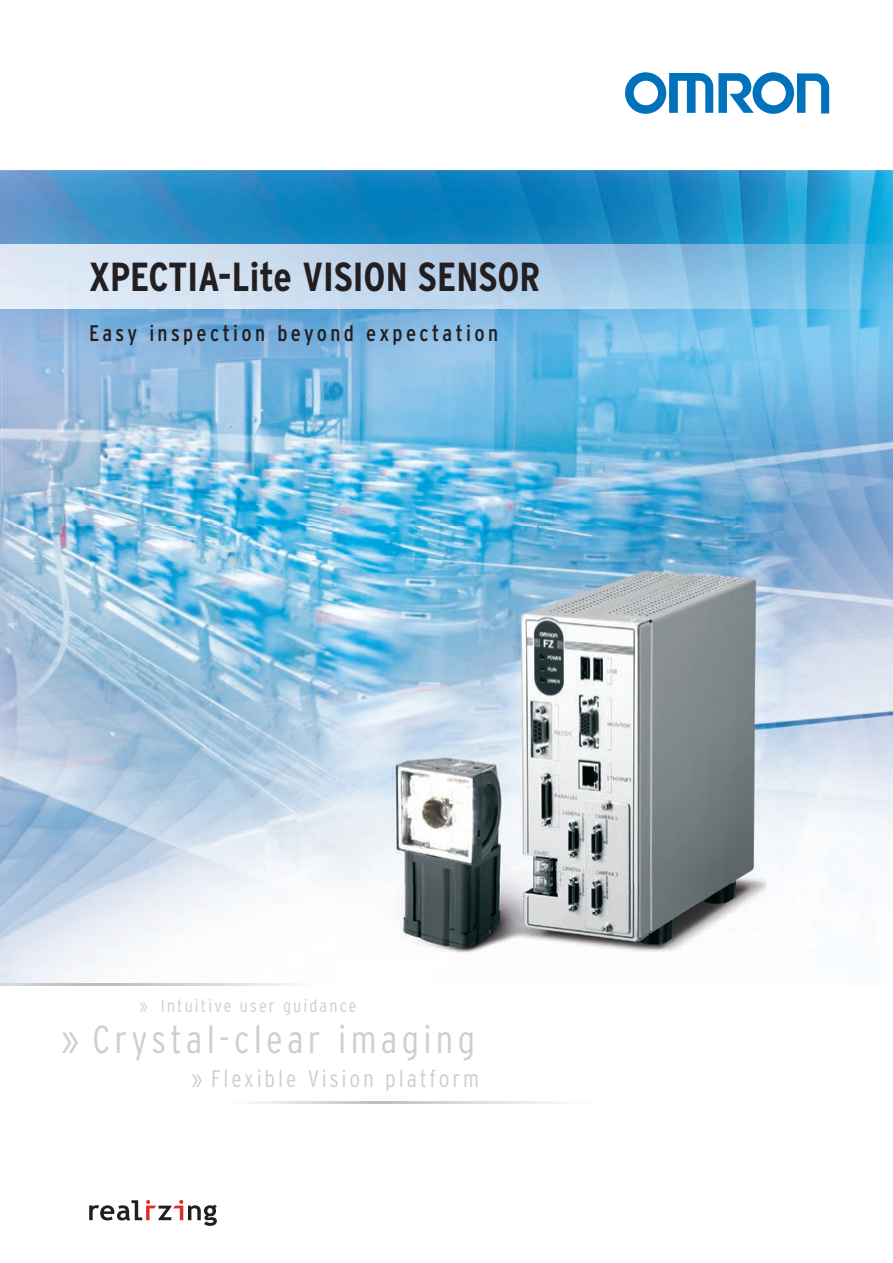
<style>
.page{position:relative;width:893px;height:1263px;background:#fff}
.page>*{position:absolute;margin:0;border:0;box-sizing:border-box;transform-origin:0 0}
.t1{font:700 condensed 40.5px "Interstate CE";color:#231f20}
.t2{font:300 condensed 39px "Interstate CE";letter-spacing:.11em;color:#cdced0}
.t3{font:300 condensed 24px "Interstate CE";letter-spacing:.12em;color:#cdced0}
.t4{font:condensed 22.5px "Interstate CE";letter-spacing:.15em;color:#231f20}
.t5{font:300 condensed 18px "Interstate CE";letter-spacing:.12em;color:#cdced0}
</style>
<div class="page">
<img style="left:0;top:170px;width:893px;height:816px">
<img style="left:0;top:244px;width:893px;height:64px">
<img style="left:0;top:983px;width:426px;height:2px">
<svg style="left:255px;top:1101px;width:302px;height:2px"></svg>
<svg style="left:625px;top:72px;width:204px;height:42px"></svg>
<svg style="left:89px;top:1200px;width:128px;height:26px"></svg>
<h1 class="t1" style="left:89px;top:252px;width:452px">XPECTIA-Lite VISION SENSOR</h1>
<p class="t4" style="left:89px;top:320px;width:410px">Easy inspection beyond expectation</p>
<p class="t5" style="left:139px;top:995px;width:218px">» Intuitive user guidance</p>
<h2 class="t2" style="left:61px;top:1016px;width:415px">» Crystal-clear imaging</h2>
<p class="t3" style="left:191px;top:1063px;width:289px">» Flexible Vision platform</p>
</div>
